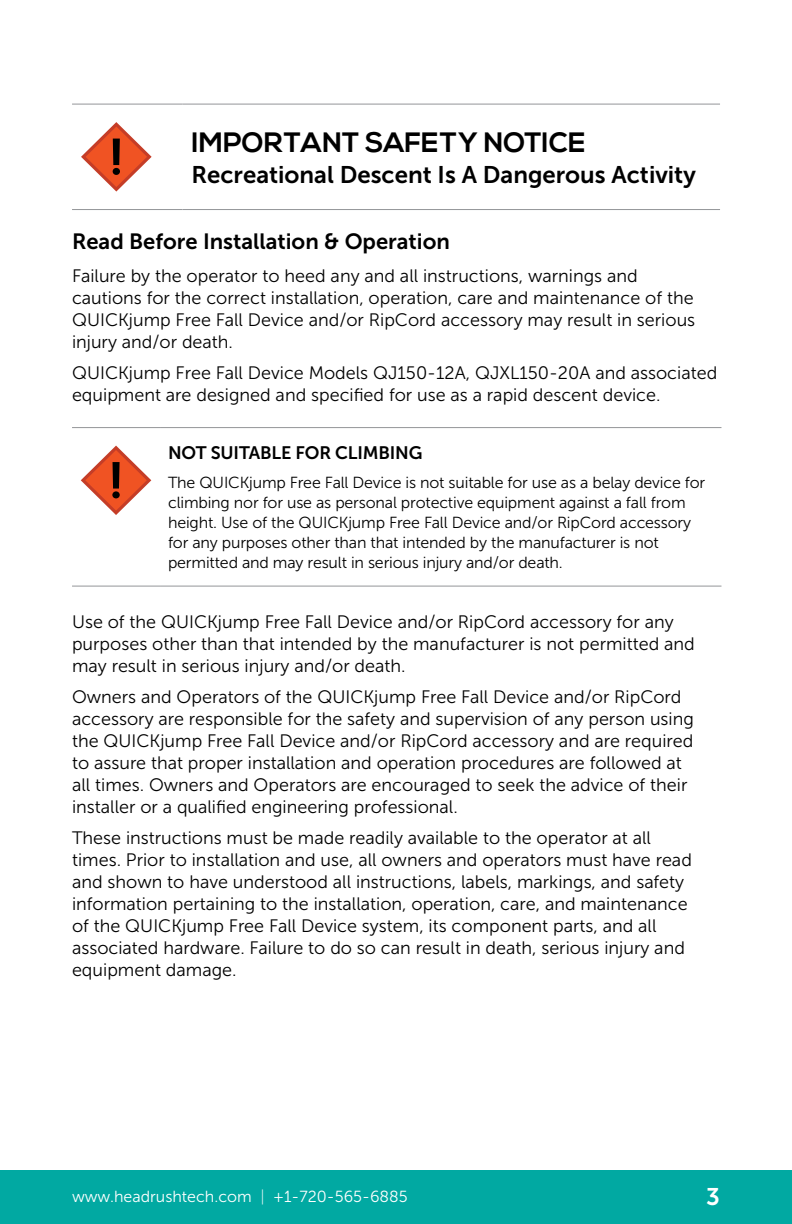
<style>
.page{position:relative;width:792px;height:1224px;background:#fff}
.page>*{position:absolute;margin:0;border:0;box-sizing:border-box;transform-origin:0 0}
.t1{font:700 28px "Nexa";color:#000}
.t2{font:24px "Museo Sans 700";color:#000}
.t3{font:24px "Museo Sans 700";color:#fff}
.t4{font:22px "Museo Sans 700";color:#000}
.t5{font:18px/22px "Museo Sans 300";color:#000}
.t6{font:18px "Museo Sans 700";letter-spacing:-.01em;color:#000}
.t7{font:16px/20px "Museo Sans 300";letter-spacing:-.01em;color:#000}
.t8{font:16px "Museo Sans 300";color:#fff}
.s1{font-family:"Museo Sans 100"}
</style>
<div class="page">
<hr style="left:72px;top:104px;width:111px;height:1px;background:#939598">
<hr style="left:183px;top:104px;width:537px;height:1px;background:#939598">
<hr style="left:72px;top:209px;width:111px;height:1px;background:#939598">
<hr style="left:183px;top:209px;width:537px;height:1px;background:#939598">
<svg style="left:81px;top:122px;width:71px;height:70px"></svg>
<hr style="left:72px;top:427px;width:88px;height:1px;background:#939598">
<hr style="left:160px;top:427px;width:561px;height:1px;background:#939598">
<hr style="left:72px;top:586px;width:88px;height:1px;background:#939598">
<hr style="left:160px;top:586px;width:561px;height:1px;background:#939598">
<svg style="left:81px;top:446px;width:70px;height:69px"></svg>
<div style="left:0;top:1170px;width:792px;height:54px;background:#01a9a2"></div>
<h1 class="t1" style="left:192px;top:126px;width:396px">IMPORTANT SAFETY NOTICE</h1>
<h2 class="t2" style="left:192px;top:161px;width:506px">Recreational Descent Is A Dangerous Activity</h2>
<p class="t4" style="left:72px;top:229px;width:379px">Read Before Installation &amp; Operation</p>
<p class="t5" style="left:72px;top:265px;width:625px">Failure by the operator to heed any and all instructions, warnings and cautions for the correct installation, operation, care and maintenance of the QUICKjump Free Fall Device and/or RipCord accessory may result in serious injury and/or death.</p>
<p class="t5" style="left:72px;top:362px;width:647px">QUICKjump Free Fall Device Models QJ150-12A, QJXL150-20A and associated equipment are designed and specified for use as a rapid descent device.</p>
<p class="t6" style="left:168px;top:443px;width:256px">NOT SUITABLE FOR CLIMBING</p>
<p class="t7" style="left:168px;top:473px;width:539px">The QUICKjump Free Fall Device is not suitable for use as a belay device for climbing nor for use as personal protective equipment against a fall from height. Use of the QUICKjump Free Fall Device and/or RipCord accessory for any purposes other than that intended by the manufacturer is not permitted and may result in serious injury and/or death.</p>
<p class="t5" style="left:72px;top:611px;width:624px">Use of the QUICKjump Free Fall Device and/or RipCord accessory for any purposes other than that intended by the manufacturer is not permitted and may result in serious injury and/or death.</p>
<p class="t5" style="left:72px;top:686px;width:623px">Owners and Operators of the QUICKjump Free Fall Device and/or RipCord accessory are responsible for the safety and supervision of any person using the QUICKjump Free Fall Device and/or RipCord accessory and are required to assure that proper installation and operation procedures are followed at all times. Owners and Operators are encouraged to seek the advice of their installer or a qualified engineering professional.</p>
<p class="t5" style="left:72px;top:826px;width:621px">These instructions must be made readily available to the operator at all times. Prior to installation and use, all owners and operators must have read and shown to have understood all instructions, labels, markings, and safety information pertaining to the installation, operation, care, and maintenance of the QUICKjump Free Fall Device system, its component parts, and all associated hardware. Failure to do so can result in death, serious injury and equipment damage.</p>
<p class="t8" style="left:72px;top:1188px;width:337px">www.headrushtech.com <span class="s1">|</span> +1-720-565-6885</p>
<h2 class="t3" style="left:706px;top:1183px;width:15px">3</h2>
</div>
